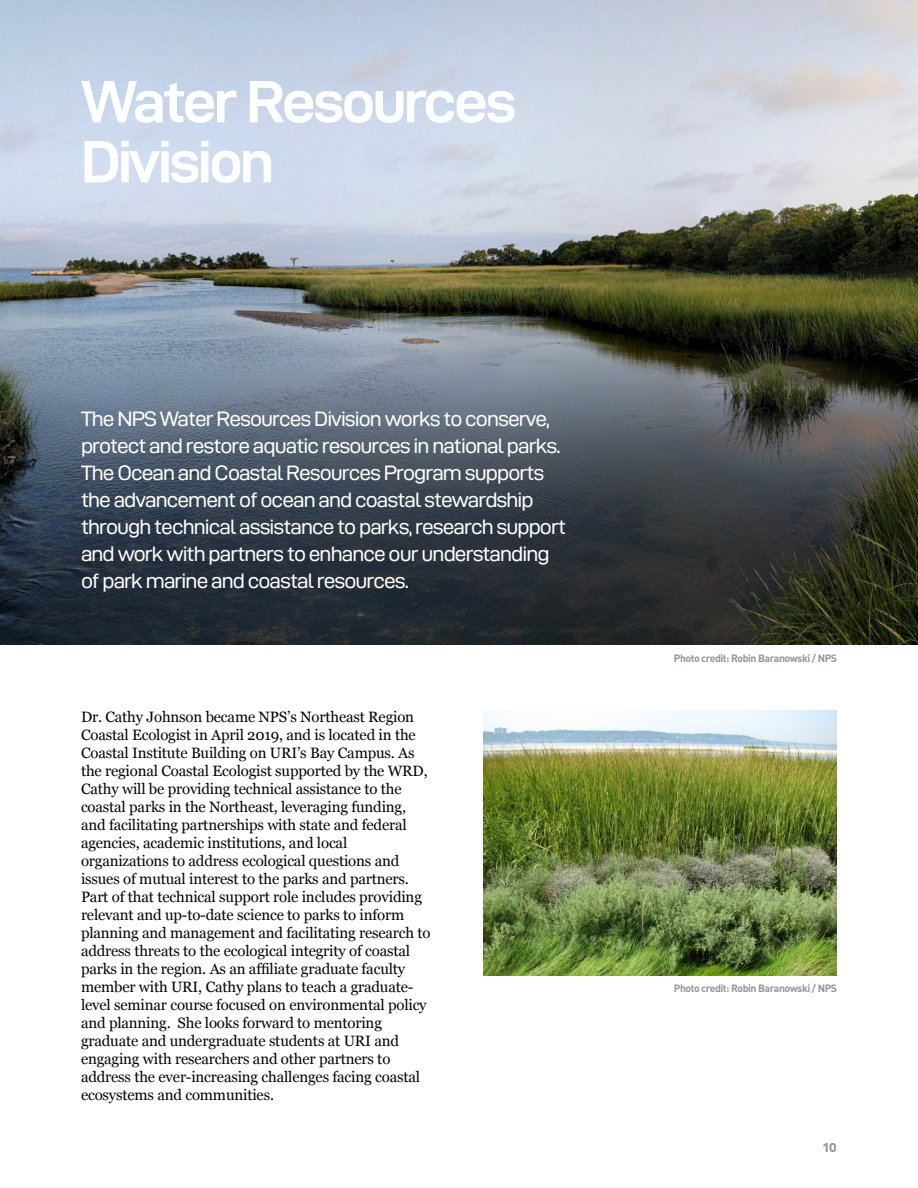
<style>
.page{position:relative;width:918px;height:1188px;background:#fff}
.page>*{position:absolute;margin:0;border:0;box-sizing:border-box;transform-origin:0 0}
.t1{font:60px/60px "D DIN Exp Bold";letter-spacing:-.05em;color:#fff}
.t2{font:21px/27px "D DIN Exp";letter-spacing:-.045em;color:#fff}
.t3{font:15px/18px "Georgia";letter-spacing:-.01em;color:#070504}
.t4{font:15px "DIN Bold Alternate";color:#939598}
.t5{font:10.5px "DIN Bold Alternate";letter-spacing:-.045em;color:#939598}
</style>
<div class="page">
<img style="left:0;top:0;width:918px;height:644px">
<img style="left:484px;top:710px;width:353px;height:265px">
<h1 class="t1" style="left:81px;top:73px;width:437px">Water Resources<br>Division</h1>
<p class="t2" style="left:81px;top:405px;width:487px">The NPS Water Resources Division works to conserve, protect and restore aquatic resources in national parks.<br>The Ocean and Coastal Resources Program supports the advancement of ocean and coastal stewardship through technical assistance to parks, research support and work with partners to enhance our understanding of park marine and coastal resources.</p>
<p class="t3" style="left:81px;top:709px;width:351px">Dr. Cathy Johnson became NPS’s Northeast Region Coastal Ecologist in April 2019, and is located in the Coastal Institute Building on URI’s Bay Campus. As the regional Coastal Ecologist supported by the WRD, Cathy will be providing technical assistance to the coastal parks in the Northeast, leveraging funding, and facilitating partnerships with state and federal agencies, academic institutions, and local organizations to address ecological questions and issues of mutual interest to the parks and partners.<br>Part of that technical support role includes providing relevant and up-to-date science to parks to inform planning and management and facilitating research to address threats to the ecological integrity of coastal parks in the region. As an affiliate graduate faculty member with URI, Cathy plans to teach a graduate&shy;level seminar course focused on environmental policy and planning. She looks forward to mentoring graduate and undergraduate students at URI and engaging with researchers and other partners to address the ever-increasing challenges facing coastal ecosystems and communities.</p>
<p class="t5" style="left:674px;top:655px;width:165px">Photo credit: Robin Baranowski / NPS</p>
<p class="t5" style="left:674px;top:984px;width:165px">Photo credit: Robin Baranowski / NPS</p>
<p class="t4" style="left:823px;top:1141px;width:16px">10</p>
</div>
